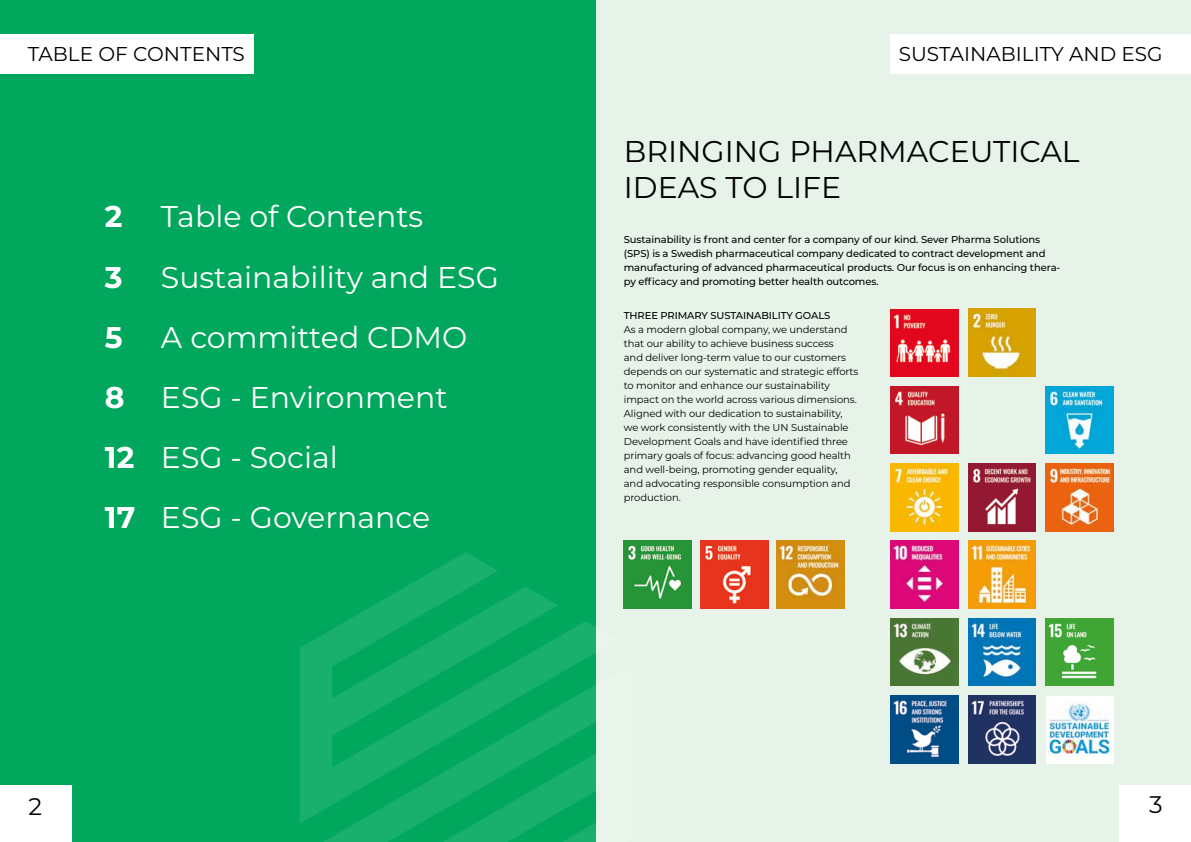
<style>
.page{position:relative;width:1191px;height:842px;background:#fff}
.page>*{position:absolute;margin:0;border:0;box-sizing:border-box;transform-origin:0 0}
.t1{font:30px/60px "Montserrat";color:#fff}
.t2{font:30px/36px "Montserrat";color:#000}
.t3{font:700 30px "Montserrat";color:#fff}
.t4{font:24px "Montserrat";color:#000}
.t5{font:20px "Montserrat";color:#000}
.t6{font:10px/14px "Montserrat";letter-spacing:-.01em;color:#000}
.t7{font:500 10px/14px "Montserrat";letter-spacing:-.01em;color:#000}
.s1{font-weight:700}
</style>
<div class="page">
<div style="left:591px;top:0;width:600px;height:842px;background:#e7f3e8"></div>
<div style="left:0;top:0;width:595px;height:842px;background:#00a75d"></div>
<div style="left:0;top:785px;width:71px;height:57px;background:#fff"></div>
<div style="left:1119px;top:785px;width:72px;height:57px;background:#fff"></div>
<div style="left:890px;top:34px;width:301px;height:40px;background:#fff"></div>
<div style="left:0;top:34px;width:253px;height:39px;background:#fff"></div>
<svg style="left:300px;top:552px;width:296px;height:271px"></svg>
<svg style="left:313px;top:664px;width:283px;height:178px;fill:#19af6c"></svg>
<img style="left:890px;top:309px;width:68px;height:68px">
<img style="left:968px;top:309px;width:67px;height:68px">
<img style="left:890px;top:386px;width:68px;height:68px">
<img style="left:1045px;top:386px;width:68px;height:68px">
<img style="left:890px;top:463px;width:68px;height:68px">
<img style="left:968px;top:463px;width:67px;height:68px">
<img style="left:1045px;top:463px;width:68px;height:68px">
<img style="left:890px;top:541px;width:68px;height:67px">
<img style="left:968px;top:541px;width:67px;height:67px">
<img style="left:890px;top:618px;width:68px;height:68px">
<img style="left:968px;top:618px;width:67px;height:68px">
<img style="left:1045px;top:618px;width:68px;height:68px">
<img style="left:890px;top:696px;width:68px;height:67px">
<img style="left:968px;top:696px;width:67px;height:67px">
<div style="left:1045px;top:696px;width:68px;height:67px;background:#fff"></div>
<img style="left:1047px;top:702px;width:64px;height:55px">
<img style="left:624px;top:541px;width:67px;height:67px">
<img style="left:700px;top:541px;width:68px;height:67px">
<img style="left:777px;top:541px;width:67px;height:67px">
<h3 class="t5" style="left:28px;top:40px;width:219px">TABLE OF CONTENTS</h3>
<h3 class="t5" style="left:898px;top:40px;width:265px">SUSTAINABILITY AND ESG</h3>
<h1 class="t3" style="left:105px;top:195px;width:19px">2</h1>
<h1 class="t1" style="left:161px;top:186px;width:264px">Table of Contents</h1>
<h1 class="t3" style="left:105px;top:255px;width:19px">3</h1>
<h1 class="t1" style="left:161px;top:246px;width:339px">Sustainability and ESG</h1>
<h1 class="t3" style="left:105px;top:315px;width:19px">5</h1>
<h1 class="t1" style="left:105px;top:306px;width:364px;text-indent:56px">A committed CDMO<br><span class="s1">8</span> ESG - Environment<br><span class="s1">12</span> ESG - Social<br><span class="s1">17</span> ESG - Governance</h1>
<h1 class="t2" style="left:624px;top:133px;width:457px">BRINGING PHARMACEUTICAL<br>IDEAS TO LIFE</h1>
<p class="t7" style="left:624px;top:232px;width:438px">Sustainability is front and center for a company of our kind. Sever Pharma Solutions (SPS) is a Swedish pharmaceutical company dedicated to contract development and manufacturing of advanced pharmaceutical products. Our focus is on enhancing thera&shy;py efficacy and promoting better health outcomes.</p>
<p class="t7" style="left:624px;top:308px;width:208px">THREE PRIMARY SUSTAINABILITY GOALS</p>
<p class="t6" style="left:624px;top:322px;width:236px">As a modern global company, we understand that our ability to achieve business success<br>and deliver long-term value to our customers depends on our systematic and strategic efforts to monitor and enhance our sustainability impact on the world across various dimensions.<br>Aligned with our dedication to sustainability, we work consistently with the UN Sustainable Development Goals and have identified three primary goals of focus: advancing good health and well-being, promoting gender equality, and advocating responsible consumption and production.</p>
<h2 class="t4" style="left:28px;top:789px;width:15px">2</h2>
<h2 class="t4" style="left:1149px;top:788px;width:15px">3</h2>
</div>
